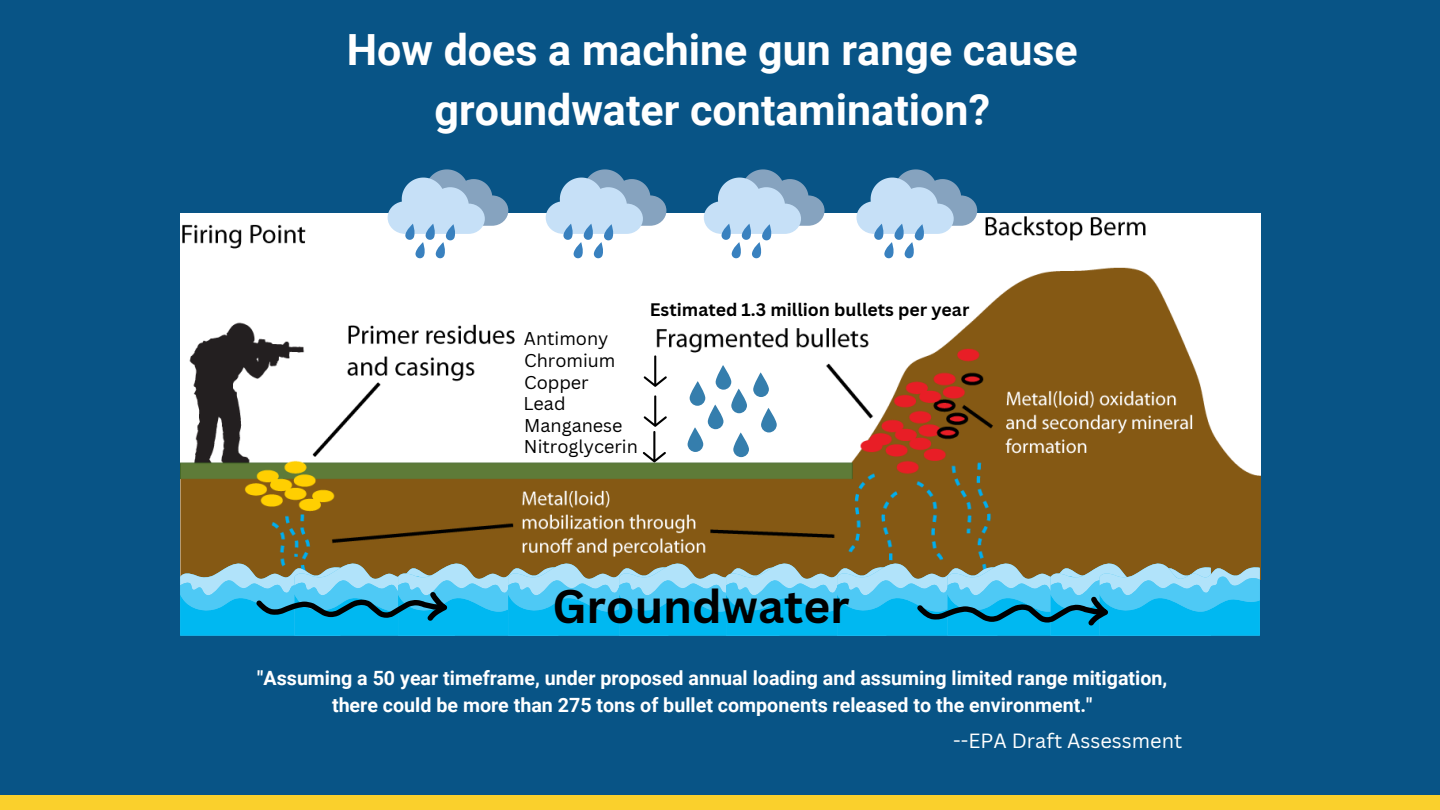
<style>
.page{position:relative;width:1440px;height:810px;background:#085486}
.page>*{position:absolute;margin:0;border:0;box-sizing:border-box;transform-origin:0 0}
.t1{font:700 46px "Canva Sans";color:#000}
.t2{font:700 43px/60px "Roboto";color:#fff;text-align:center}
.t3{font:20px "Canva Sans";color:#fff}
.t4{font:700 19.6px/27px "Roboto";color:#fff;text-align:center}
.t5{font:18px "Canva Sans";color:#000}
.t6{font:700 17.6px "Canva Sans";color:#000}
.s1{color:#fff}
</style>
<div class="page">
<img style="left:180px;top:214px;width:1080px;height:342px">
<svg style="left:180px;top:556px;width:1080px;height:80px;background:#4cacc1"></svg>
<svg style="left:644px;top:355px;width:23px;height:32px"></svg>
<svg style="left:643px;top:395px;width:24px;height:67px;background:#d9d9d9"></svg>
<div style="left:0;top:795px;width:1440px;height:15px;background:#fad02c"></div>
<svg style="left:388px;top:169px;width:120px;height:89px"></svg>
<svg style="left:546px;top:169px;width:120px;height:89px"></svg>
<svg style="left:704px;top:169px;width:121px;height:89px"></svg>
<svg style="left:856px;top:169px;width:121px;height:89px"></svg>
<svg style="left:731px;top:389px;width:16px;height:24px"></svg>
<svg style="left:716px;top:365px;width:15px;height:25px"></svg>
<svg style="left:761px;top:408px;width:16px;height:25px"></svg>
<svg style="left:687px;top:427px;width:16px;height:25px"></svg>
<svg style="left:733px;top:432px;width:16px;height:25px"></svg>
<svg style="left:753px;top:372px;width:16px;height:25px"></svg>
<svg style="left:708px;top:405px;width:16px;height:24px"></svg>
<svg style="left:690px;top:381px;width:15px;height:25px"></svg>
<p class="t2" style="left:347px;top:21px;width:733px">How does a machine gun range cause groundwater contamination?</p>
<p class="t5" style="left:524px;top:326px;width:86px">Antimony</p>
<p class="t5" style="left:524px;top:348px;width:93px">Chromium</p>
<p class="t5" style="left:524px;top:370px;width:66px">Copper</p>
<p class="t5" style="left:523px;top:391px;width:44px">Lead</p>
<p class="t5" style="left:524px;top:413px;width:100px">Manganese</p>
<p class="t5" style="left:524px;top:434px;width:115px">Nitroglycerin</p>
<p class="t6" style="left:650px;top:297px;width:328px">Estimated 1.3 million bullets per year<span class="s1">t</span></p>
<p class="t1" style="left:552px;top:574px;width:299px">Groundwater</p>
<p class="t4" style="left:257px;top:665px;width:911px">"Assuming a 50 year timeframe, under proposed annual loading and assuming limited range mitigation, there could be more than 275 tons of bullet components released to the environment."</p>
<p class="t3" style="left:953px;top:727px;width:231px">--EPA Draft Assessment</p>
</div>
